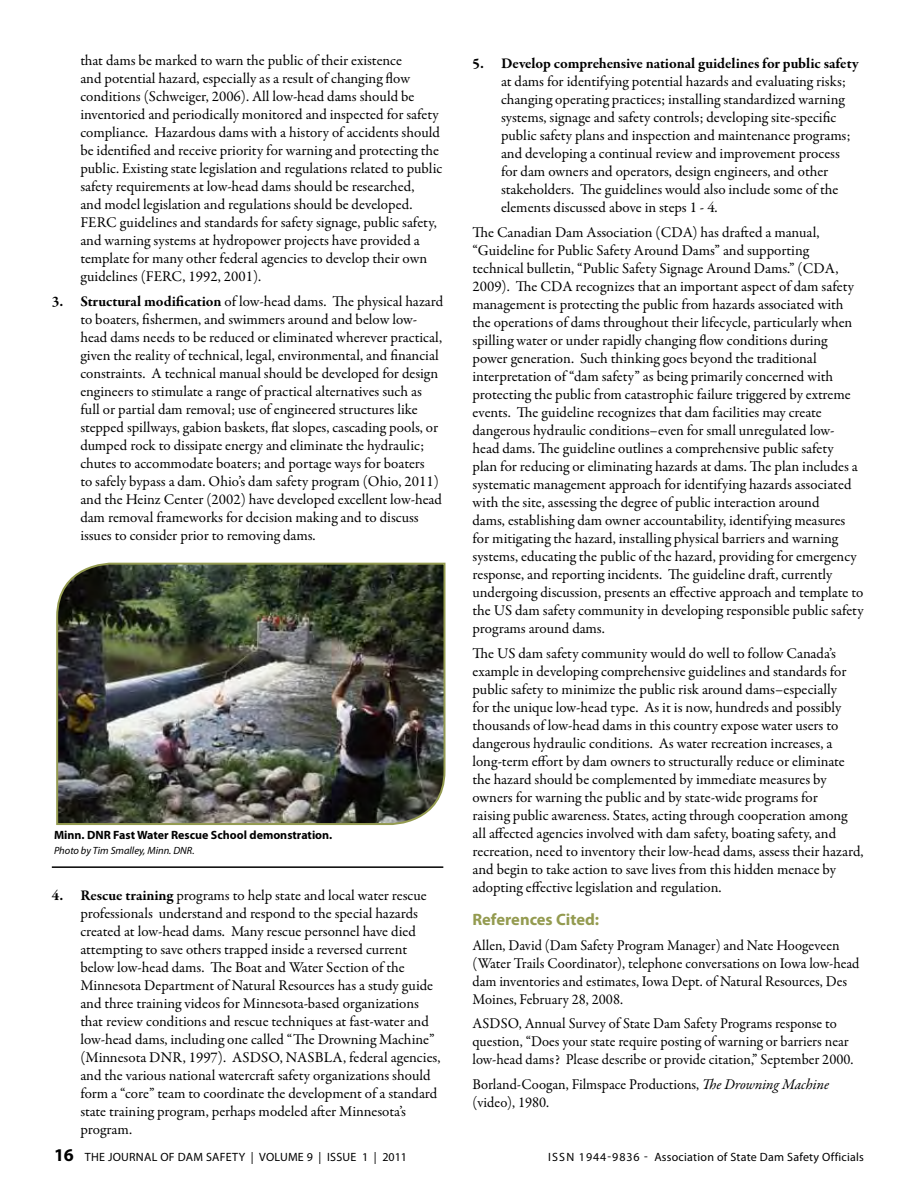
<style>
.page{position:relative;width:918px;height:1188px;background:#fff}
.page>*{position:absolute;margin:0;border:0;box-sizing:border-box;transform-origin:0 0}
.t1{font:700 16.5px "Myriad Pro";color:#949b50}
.t2{font:15px/18px "Garamond Premr Pro";color:#000}
.t3{font:700 15px "Garamond Premr Pro";letter-spacing:-.005em;color:#000}
.t4{font:12px "Myriad Pro";letter-spacing:.02em;color:#000}
.t5{font:700 12px "Myriad Pro";color:#000}
.t6{font:italic 10.5px "Myriad Pro";color:#000}
.s1{font-weight:700}
.s2{font-style:italic}
.s3{font-weight:700;font-size:18px}
</style>
<div class="page">
<img style="left:56px;top:562px;width:390px;height:263px">
<hr style="left:52px;top:866px;width:391px;height:2px;background:#000">
<p class="t2" style="left:80px;top:52px;width:364px">that dams be marked to warn the public of their existence<br>and potential hazard, especially as a result of changing flow conditions (Schweiger, 2006). All low-head dams should be inventoried and periodically monitored and inspected for safety compliance. Hazardous dams with a history of accidents should be identified and receive priority for warning and protecting the public. Existing state legislation and regulations related to public safety requirements at low-head dams should be researched,<br>and model legislation and regulations should be developed.<br>FERC guidelines and standards for safety signage, public safety, and warning systems at hydropower projects have provided a template for many other federal agencies to develop their own guidelines (FERC, 1992, 2001).</p>
<p class="t2" style="left:80px;top:292px;width:364px;text-indent:-28px"><span class="s1">3. Structural modification</span> of low-head dams. The physical hazard to boaters, fishermen, and swimmers around and below low&shy;head dams needs to be reduced or eliminated wherever practical, given the reality of technical, legal, environmental, and financial constraints. A technical manual should be developed for design engineers to stimulate a range of practical alternatives such as full or partial dam removal; use of engineered structures like stepped spillways, gabion baskets, flat slopes, cascading pools, or dumped rock to dissipate energy and eliminate the hydraulic; chutes to accommodate boaters; and portage ways for boaters<br>to safely bypass a dam. Ohio’s dam safety program (Ohio, 2011) and the Heinz Center (2002) have developed excellent low-head dam removal frameworks for decision making and to discuss issues to consider prior to removing dams.</p>
<p class="t5" style="left:54px;top:828px;width:279px">Minn. DNR Fast Water Rescue School demonstration.</p>
<p class="t6" style="left:54px;top:844px;width:142px">Photo by Tim Smalley, Minn. DNR.</p>
<p class="t2" style="left:80px;top:886px;width:362px;text-indent:-28px"><span class="s1">4. Rescue training</span> programs to help state and local water rescue professionals understand and respond to the special hazards created at low-head dams. Many rescue personnel have died attempting to save others trapped inside a reversed current below low-head dams. The Boat and Water Section of the Minnesota Department of Natural Resources has a study guide and three training videos for Minnesota-based organizations that review conditions and rescue techniques at fast-water and low-head dams, including one called “The Drowning Machine” (Minnesota DNR, 1997). ASDSO, NASBLA, federal agencies, and the various national watercraft safety organizations should form a “core” team to coordinate the development of a standard state training program, perhaps modeled after Minnesota’s program.</p>
<p class="t3" style="left:472px;top:54px;width:388px">5. Develop comprehensive national guidelines for public safety</p>
<p class="t2" style="left:501px;top:73px;width:351px">at dams for identifying potential hazards and evaluating risks; changing operating practices; installing standardized warning systems, signage and safety controls; developing site-specific public safety plans and inspection and maintenance programs; and developing a continual review and improvement process for dam owners and operators, design engineers, and other stakeholders. The guidelines would also include some of the elements discussed above in steps 1 - 4.</p>
<p class="t2" style="left:472px;top:224px;width:393px">The Canadian Dam Association (CDA) has drafted a manual, “Guideline for Public Safety Around Dams” and supporting technical bulletin, “Public Safety Signage Around Dams.” (CDA, 2009). The CDA recognizes that an important aspect of dam safety management is protecting the public from hazards associated with the operations of dams throughout their lifecycle, particularly when spilling water or under rapidly changing flow conditions during power generation. Such thinking goes beyond the traditional interpretation of “dam safety” as being primarily concerned with protecting the public from catastrophic failure triggered by extreme events. The guideline recognizes that dam facilities may create dangerous hydraulic conditions–even for small unregulated low&shy;head dams. The guideline outlines a comprehensive public safety<br>plan for reducing or eliminating hazards at dams. The plan includes a systematic management approach for identifying hazards associated with the site, assessing the degree of public interaction around<br>dams, establishing dam owner accountability, identifying measures for mitigating the hazard, installing physical barriers and warning systems, educating the public of the hazard, providing for emergency response, and reporting incidents. The guideline draft, currently undergoing discussion, presents an effective approach and template to the US dam safety community in developing responsible public safety programs around dams.</p>
<p class="t2" style="left:472px;top:644px;width:393px">The US dam safety community would do well to follow Canada’s example in developing comprehensive guidelines and standards for public safety to minimize the public risk around dams–especially<br>for the unique low-head type. As it is now, hundreds and possibly thousands of low-head dams in this country expose water users to dangerous hydraulic conditions. As water recreation increases, a long-term effort by dam owners to structurally reduce or eliminate the hazard should be complemented by immediate measures by owners for warning the public and by state-wide programs for<br>raising public awareness. States, acting through cooperation among all affected agencies involved with dam safety, boating safety, and recreation, need to inventory their low-head dams, assess their hazard, and begin to take action to save lives from this hidden menace by adopting effective legislation and regulation.</p>
<p class="t1" style="left:472px;top:909px;width:128px">References Cited:</p>
<p class="t2" style="left:472px;top:936px;width:389px">Allen, David (Dam Safety Program Manager) and Nate Hoogeveen (Water Trails Coordinator), telephone conversations on Iowa low-head dam inventories and estimates, Iowa Dept. of Natural Resources, Des Moines, February 28, 2008.</p>
<p class="t2" style="left:472px;top:1015px;width:383px">ASDSO, Annual Survey of State Dam Safety Programs response to question, “Does your state require posting of warning or barriers near low-head dams? Please describe or provide citation,” September 2000.</p>
<p class="t2" style="left:472px;top:1076px;width:358px">Borland-Coogan, Filmspace Productions, <span class="s2">The Drowning Machine </span>(video), 1980.</p>
<p class="t4" style="left:54px;top:1149px;width:221px"><span class="s3">16</span> The Journal of Dam Safety | VOLUME</p>
<p class="t4" style="left:307px;top:1149px;width:102px">9 | ISSUE 1 | 2011</p>
<p class="t4" style="left:548px;top:1149px;width:317px">ISSN 1944-9836 - Association of State Dam Safety Officials</p>
</div>
